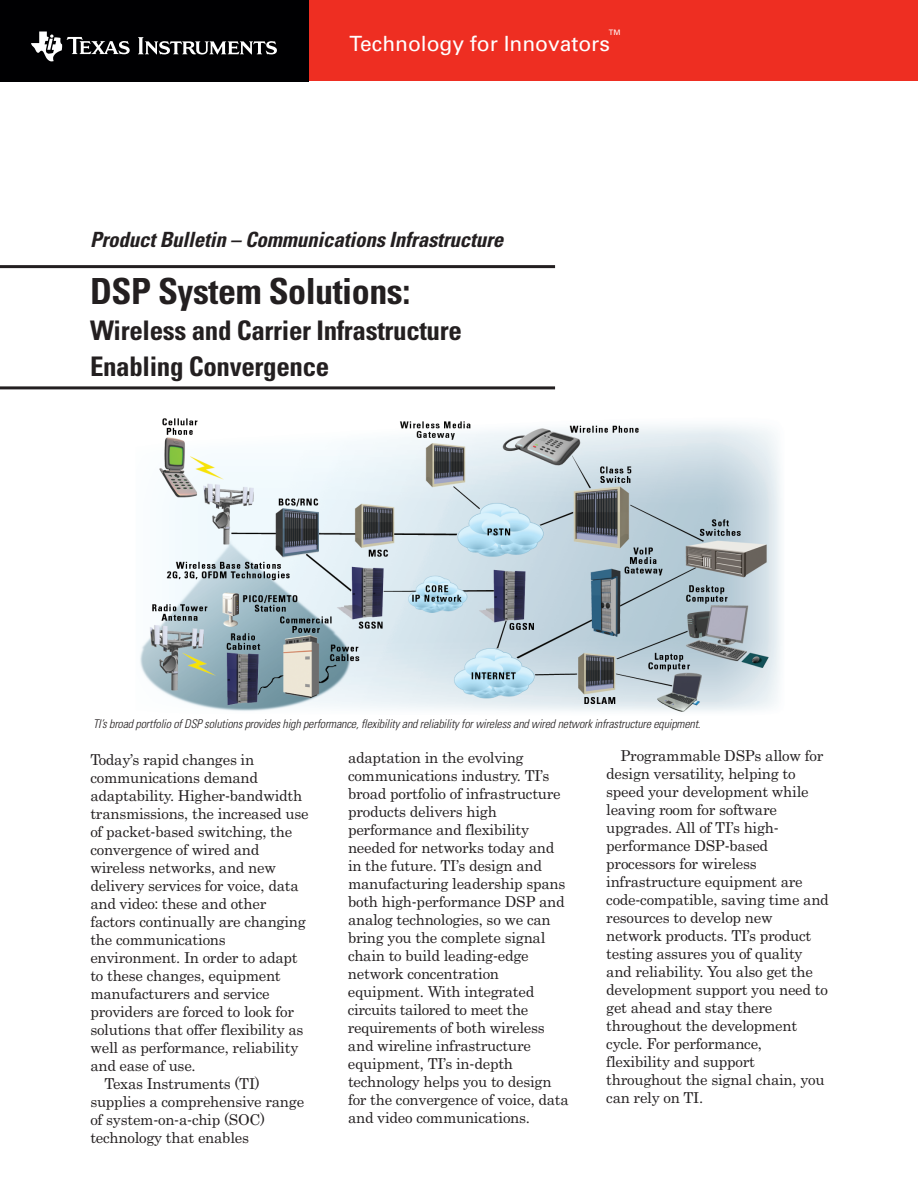
<style>
.page{position:relative;width:918px;height:1188px;background:#fff}
.page>*{position:absolute;margin:0;border:0;box-sizing:border-box;transform-origin:0 0}
.t1{font:700 condensed 36px "Univers";letter-spacing:-.015em;color:#231f20}
.t2{font:700 condensed 27px/36px "Univers";letter-spacing:-.015em;color:#231f20}
.t3{font:italic 700 condensed 21px "Univers";letter-spacing:-.01em;color:#231f20}
.t4{font:21px "Univers";color:#fff}
.t5{font:15px/18px "Century";letter-spacing:-.015em;color:#231f20}
.t6{font:italic 300 condensed 12px "Univers";letter-spacing:-.015em;color:#231f20}
.t7{font:7.5px "Univers";color:#fff}
.s1{font-family:"Univers";font-stretch:condensed}
</style>
<div class="page">
<div style="left:0;top:0;width:918px;height:81px;background:#ee2e22"></div>
<div style="left:0;top:0;width:309px;height:81px;background:#000002"></div>
<svg style="left:31px;top:32px;width:99px;height:29px"></svg>
<svg style="left:138px;top:37px;width:139px;height:18px"></svg>
<hr style="left:0;top:265px;width:555px;height:3px;background:#231f20">
<hr style="left:0;top:386px;width:555px;height:3px;background:#231f20">
<img style="left:140px;top:418px;width:641px;height:294px">
<p class="t7" style="left:609px;top:30px;width:13px">TM</p>
<h3 class="t4" style="left:350px;top:36px;width:262px">Technology for Innovators</h3>
<h3 class="t3" style="left:90px;top:232px;width:415px">Product Bulletin – Communications Infrastructure</h3>
<h1 class="t1" style="left:90px;top:278px;width:322px">DSP System Solutions:</h1>
<h2 class="t2" style="left:90px;top:315px;width:373px">Wireless and Carrier Infrastructure<br>Enabling Convergence</h2>
<p class="t6" style="left:93px;top:719px;width:609px">TI’s broad portfolio of DSP solutions provides high performance, flexibility and reliability for wireless and wired network infrastructure equipment.</p>
<p class="t5" style="left:606px;top:747px;width:224px;text-indent:14px">Programmable DSPs allow for design versatility, helping to speed your development while leaving room for software upgrades. All of TI’s high&shy;performance DSP<span class="s1">-</span>based processors for wireless infrastructure equipment are code<span class="s1">-</span>compatible, saving time and resources to develop new network products. TI’s product testing assures you of quality and reliability. You also get the development support you need to get ahead and stay there throughout the development cycle. For performance, flexibility and support throughout the signal chain, you can rely on TI.</p>
<p class="t5" style="left:348px;top:749px;width:222px">adaptation in the evolving communications industry. TI’s broad portfolio of infrastructure products delivers high performance and flexibility needed for networks today and in the future. TI’s design and manufacturing leadership spans both high<span class="s1">-</span>performance DSP and analog technologies, so we can bring you the complete signal chain to build leading<span class="s1">-</span>edge network concentration equipment. With integrated circuits tailored to meet the requirements of both wireless and wireline infrastructure equipment, TI’s in<span class="s1">-</span>depth technology helps you to design for the convergence of voice, data and video communications.</p>
<p class="t5" style="left:90px;top:751px;width:165px">Today’s rapid changes in</p>
<p class="t5" style="left:90px;top:769px;width:169px">communications demand</p>
<p class="t5" style="left:90px;top:787px;width:214px">adaptability. Higher<span class="s1">-</span>bandwidth</p>
<p class="t5" style="left:90px;top:805px;width:220px">transmissions, the increased use</p>
<p class="t5" style="left:90px;top:823px;width:203px">of packet<span class="s1">-</span>based switching, the</p>
<p class="t5" style="left:90px;top:841px;width:170px">convergence of wired and</p>
<p class="t5" style="left:90px;top:859px;width:187px">wireless networks, and new</p>
<p class="t5" style="left:90px;top:877px;width:210px">delivery services for voice, data</p>
<p class="t5" style="left:90px;top:895px;width:178px">and video<span class="s1">:</span> these and other</p>
<p class="t5" style="left:90px;top:913px;width:217px">factors continually are changing</p>
<p class="t5" style="left:90px;top:931px;width:137px">the communications</p>
<p class="t5" style="left:90px;top:949px;width:209px">environment. In order to adapt</p>
<p class="t5" style="left:90px;top:967px;width:192px">to these changes, equipment</p>
<p class="t5" style="left:90px;top:985px;width:181px">manufacturers and service</p>
<p class="t5" style="left:90px;top:1003px;width:205px">providers are forced to look for</p>
<p class="t5" style="left:90px;top:1021px;width:215px">solutions that offer flexibility as</p>
<p class="t5" style="left:90px;top:1039px;width:210px">well as performance, reliability</p>
<p class="t5" style="left:90px;top:1057px;width:107px">and ease of use.</p>
<p class="t5" style="left:105px;top:1075px;width:157px">Texas Instruments (TI)</p>
<p class="t5" style="left:90px;top:1093px;width:215px">supplies a comprehensive range</p>
<p class="t5" style="left:90px;top:1111px;width:176px">of system<span class="s1">-</span>on<span class="s1">-</span>a<span class="s1">-</span>chip (SOC)</p>
<p class="t5" style="left:90px;top:1129px;width:160px">technology that enables</p>
</div>
